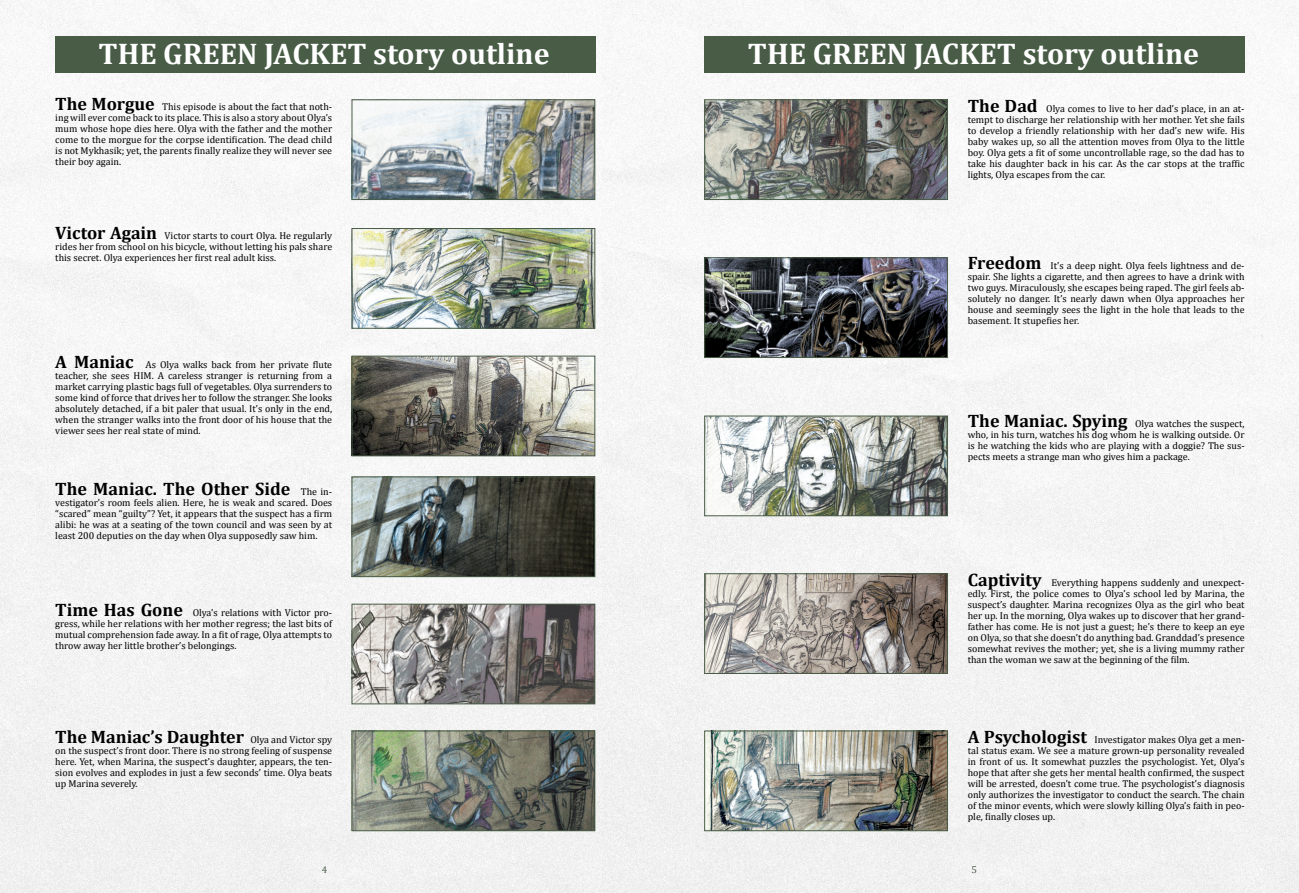
<style>
.page{position:relative;width:1299px;height:893px;background:#fff}
.page>*{position:absolute;margin:0;border:0;box-sizing:border-box;transform-origin:0 0}
.t1{font:700 30px "Cambria";color:#fff}
.t2{font:700 18px "Cambria";color:#000}
.t3{font:10px/11px "Cambria";color:#000;text-align:justify}
.t4{font:10px "Cambria";color:#485c46}
.s1{font-weight:700;font-size:18px}
.s2{font-weight:400;font-size:10px}
</style>
<div class="page">
<div style="left:0;top:0;width:602px;height:893px;background:#f5f5f5"></div>
<div style="left:602px;top:0;width:696px;height:893px;background:#f5f5f5"></div>
<div style="left:55px;top:36px;width:540px;height:36px;background:#485c46"></div>
<div style="left:704px;top:36px;width:540px;height:36px;background:#485c46"></div>
<img style="left:353px;top:101px;width:240px;height:97px">
<div style="left:351px;top:99px;width:244px;height:101px;border:1px solid #485c46"></div>
<img style="left:706px;top:101px;width:239px;height:97px">
<div style="left:704px;top:99px;width:243px;height:101px;border:1px solid #485c46"></div>
<img style="left:706px;top:259px;width:239px;height:97px">
<div style="left:704px;top:257px;width:243px;height:101px;border:1px solid #485c46"></div>
<img style="left:706px;top:418px;width:239px;height:96px">
<div style="left:704px;top:416px;width:243px;height:100px;border:1px solid #485c46"></div>
<img style="left:706px;top:575px;width:239px;height:97px">
<div style="left:704px;top:573px;width:243px;height:101px;border:1px solid #485c46"></div>
<img style="left:706px;top:733px;width:239px;height:96px">
<div style="left:704px;top:731px;width:243px;height:100px;border:1px solid #485c46"></div>
<img style="left:353px;top:230px;width:240px;height:97px">
<div style="left:351px;top:228px;width:244px;height:101px;border:1px solid #485c46"></div>
<img style="left:353px;top:358px;width:240px;height:96px">
<div style="left:351px;top:356px;width:244px;height:100px;border:1px solid #485c46"></div>
<img style="left:353px;top:479px;width:240px;height:96px">
<div style="left:351px;top:477px;width:244px;height:100px;border:1px solid #485c46"></div>
<img style="left:353px;top:606px;width:240px;height:96px">
<div style="left:351px;top:604px;width:244px;height:100px;border:1px solid #485c46"></div>
<img style="left:353px;top:733px;width:240px;height:96px">
<div style="left:351px;top:731px;width:244px;height:100px;border:1px solid #485c46"></div>
<h1 class="t1" style="left:98px;top:36px;width:452px">THE GREEN JACKET story outline</h1>
<h1 class="t1" style="left:748px;top:36px;width:452px">THE GREEN JACKET story outline</h1>
<p class="t3" style="left:55px;top:101px;width:278px"><span class="s1">The Morgue</span> This episode is about the fact that noth&shy;ing will ever come back to its place. This is also a story about Olya’s mum whose hope dies here. Olya with the father and the mother come to the morgue for the corpse identification. The dead child is not Mykhasik; yet, the parents finally realize they will never see their boy again.</p>
<p class="t3" style="left:967px;top:103px;width:278px"><span class="s1">The Dad</span> Olya comes to live to her dad’s place, in an at&shy;tempt to discharge her relationship with her mother. Yet she fails to develop a friendly relationship with her dad’s new wife. His baby wakes up, so all the attention moves from Olya to the little boy. Olya gets a fit of some uncontrollable rage, so the dad has to take his daughter back in his car. As the car stops at the traffic lights, Olya escapes from the car.</p>
<p class="t3" style="left:55px;top:230px;width:278px"><span class="s1">Victor Again</span> Victor starts to court Olya. He regularly rides her from school on his bicycle, without letting his pals share this secret. Olya experiences her first real adult kiss.</p>
<p class="t3" style="left:55px;top:359px;width:278px"><span class="s1">A Maniac</span> As Olya walks back from her private flute teacher, she sees HIM. A careless stranger is returning from a market carrying plastic bags full of vegetables. Olya surrenders to some kind of force that drives her to follow the stranger. She looks absolutely detached, if a bit paler that usual. It’s only in the end, when the stranger walks into the front door of his house that the viewer sees her real state of mind.</p>
<h2 class="t2" style="left:55px;top:478px;width:278px">The Maniac. The Other Side <span class="s2">The in-</span></h2>
<p class="t3" style="left:55px;top:497px;width:278px">vestigator’s room feels alien. Here, he is weak and scared. Does “scared” mean “guilty”? Yet, it appears that the suspect has a firm alibi: he was at a seating of the town council and was seen by at least 200 deputies on the day when Olya supposedly saw him.</p>
<p class="t3" style="left:55px;top:607px;width:278px"><span class="s1">Time Has Gone</span> Olya’s relations with Victor pro&shy;gress, while her relations with her mother regress; the last bits of mutual comprehension fade away. In a fit of rage, Olya attempts to throw away her little brother’s belongings.</p>
<h2 class="t2" style="left:55px;top:726px;width:278px">The Maniac’s Daughter <span class="s2">Olya and Victor spy</span></h2>
<p class="t3" style="left:55px;top:745px;width:278px">on the suspect’s front door. There is no strong feeling of suspense here. Yet, when Marina, the suspect’s daughter, appears, the ten&shy;sion evolves and explodes in just a few seconds’ time. Olya beats up Marina severely.</p>
<p class="t3" style="left:967px;top:260px;width:278px"><span class="s1">Freedom</span> It’s a deep night. Olya feels lightness and de&shy;spair. She lights a cigarette, and then agrees to have a drink with two guys. Miraculously, she escapes being raped. The girl feels ab&shy;solutely no danger. It’s nearly dawn when Olya approaches her house and seemingly sees the light in the hole that leads to the basement. It stupefies her.</p>
<p class="t3" style="left:967px;top:418px;width:278px"><span class="s1">The Maniac. Spying</span> Olya watches the suspect, who, in his turn, watches his dog whom he is walking outside. Or is he watching the kids who are playing with a doggie? The sus&shy;pects meets a strange man who gives him a package.</p>
<p class="t3" style="left:967px;top:577px;width:278px"><span class="s1">Captivity</span> Everything happens suddenly and unexpect&shy;edly. First, the police comes to Olya’s school led by Marina, the suspect’s daughter. Marina recognizes Olya as the girl who beat her up. In the morning, Olya wakes up to discover that her grand&shy;father has come. He is not just a guest; he’s there to keep an eye on Olya, so that she doesn’t do anything bad. Granddad’s presence somewhat revives the mother; yet, she is a living mummy rather than the woman we saw at the beginning of the film.</p>
<p class="t3" style="left:967px;top:734px;width:278px"><span class="s1">A Psychologist</span> Investigator makes Olya get a men&shy;tal status exam. We see a mature grown-up personality revealed in front of us. It somewhat puzzles the psychologist. Yet, Olya’s hope that after she gets her mental health confirmed, the suspect will be arrested, doesn’t come true. The psychologist’s diagnosis only authorizes the investigator to conduct the search. The chain of the minor events, which were slowly killing Olya’s faith in peo&shy;ple, finally closes up.</p>
<p class="t4" style="left:322px;top:864px;width:7px">4</p>
<p class="t4" style="left:971px;top:864px;width:7px">5</p>
</div>
